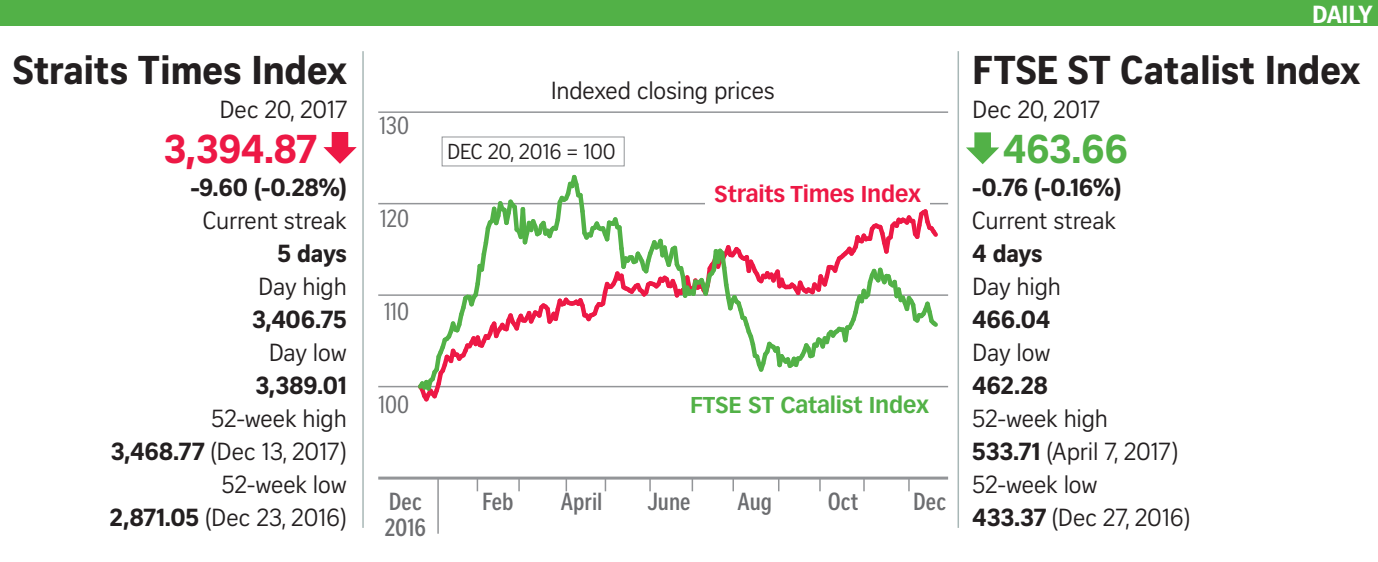
<style>
.page{position:relative;width:1378px;height:562px;background:#fff}
.page>*{position:absolute;margin:0;border:0;box-sizing:border-box;transform-origin:0 0}
.t1{font:700 39px "Curator Serp Text";letter-spacing:-.01em;color:#231f20}
.t2{font:700 39px "Curator Serp Text";color:#ed1845}
.t3{font:700 39px "Curator Serp Text";color:#52b147}
.t4{font:24px/33px "Curator Serp Text";letter-spacing:-.01em;color:#231f20;text-align:right}
.t5{font:700 24px "Curator Serp Text";letter-spacing:-.01em;color:#231f20}
.t6{font:700 24px/25.5px "Curator Head Cond ST Semi";color:#6c6d70}
.t7{font:24px "Curator Head Cond ST Regular";color:#6c6d70}
.t8{font:700 24px "Curator Serp Text";letter-spacing:-.02em;color:#fff}
.t9{font:700 22.5px "Vectora LH";letter-spacing:-.01em;color:#52b147}
.t10{font:700 22.5px "Vectora LH";letter-spacing:-.01em;color:#ed1845}
.t11{font:21px "Curator Serp Text";letter-spacing:-.01em;color:#231f20}
.s1{font-weight:700}
</style>
<div class="page">
<div style="left:0;top:0;width:1378px;height:26px;background:#52b147"></div>
<svg style="left:966px;top:132px;width:33px;height:32px"></svg>
<svg style="left:323px;top:132px;width:34px;height:32px"></svg>
<div style="left:442px;top:136px;width:182px;height:30px;background:#fff;border:1px solid #939598"></div>
<hr style="left:362px;top:51px;width:2px;height:476px;background:#a8b7b6">
<hr style="left:957px;top:51px;width:2px;height:476px;background:#a8b7b6">
<hr style="left:378px;top:476px;width:570px;height:3px;background:#939598">
<hr style="left:378px;top:385px;width:570px;height:2px;background:#939598">
<hr style="left:378px;top:294px;width:570px;height:1px;background:#939598">
<hr style="left:378px;top:203px;width:570px;height:1px;background:#939598">
<hr style="left:378px;top:111px;width:570px;height:2px;background:#939598">
<svg style="left:414px;top:174px;width:528px;height:228px"></svg>
<svg style="left:778px;top:479px;width:1px;height:12px"></svg>
<svg style="left:819px;top:479px;width:2px;height:12px"></svg>
<svg style="left:863px;top:479px;width:2px;height:12px"></svg>
<svg style="left:908px;top:479px;width:1px;height:12px"></svg>
<hr style="left:437px;top:478px;width:2px;height:55px;background:#939598">
<svg style="left:477px;top:479px;width:1px;height:12px"></svg>
<svg style="left:518px;top:479px;width:2px;height:12px"></svg>
<svg style="left:565px;top:479px;width:2px;height:12px"></svg>
<svg style="left:605px;top:479px;width:1px;height:12px"></svg>
<svg style="left:649px;top:479px;width:2px;height:12px"></svg>
<svg style="left:691px;top:479px;width:2px;height:12px"></svg>
<svg style="left:732px;top:479px;width:2px;height:12px"></svg>
<div style="left:705px;top:178px;width:224px;height:27px;background:#fff"></div>
<h1 class="t1" style="left:13px;top:47px;width:335px">Straits Times Index</h1>
<p class="t4" style="left:219px;top:92px;width:129px">Dec 20, 2017</p>
<h1 class="t2" style="left:164px;top:125px;width:154px">3,394.87</h1>
<p class="t5" style="left:190px;top:172px;width:158px">-9.60 (-0.28%)</p>
<p class="t4" style="left:203px;top:203px;width:145px">Current streak</p>
<p class="t5" style="left:277px;top:238px;width:71px">5 days</p>
<p class="t4" style="left:258px;top:269px;width:90px">Day high</p>
<p class="t5" style="left:252px;top:304px;width:96px">3,406.75</p>
<p class="t4" style="left:269px;top:335px;width:80px">Day low</p>
<p class="t5" style="left:256px;top:370px;width:93px">3,389.01</p>
<p class="t4" style="left:110px;top:401px;width:239px">52-week high<br><span class="s1">3,468.77</span> (Dec 13, 2017)<br>52-week low<br><span class="s1">2,871.05</span> (Dec 23, 2016)</p>
<p class="t7" style="left:379px;top:112px;width:31px">130</p>
<p class="t7" style="left:380px;top:205px;width:30px">120</p>
<p class="t7" style="left:384px;top:298px;width:26px">110</p>
<p class="t7" style="left:379px;top:391px;width:32px">100</p>
<p class="t4" style="left:551px;top:74px;width:226px">Indexed closing prices</p>
<p class="t11" style="left:447px;top:139px;width:170px">DEC 20, 2016 = 100</p>
<p class="t10" style="left:714px;top:180px;width:208px">Straits Times Index</p>
<p class="t9" style="left:690px;top:391px;width:241px">FTSE ST Catalist Index</p>
<p class="t6" style="left:385px;top:489px;width:43px">Dec<br>2016</p>
<p class="t6" style="left:482px;top:489px;width:33px">Feb</p>
<p class="t6" style="left:561px;top:489px;width:43px">April</p>
<p class="t6" style="left:647px;top:489px;width:45px">June</p>
<p class="t6" style="left:737px;top:489px;width:36px">Aug</p>
<p class="t6" style="left:828px;top:489px;width:32px">Oct</p>
<p class="t6" style="left:913px;top:489px;width:35px">Dec</p>
<p class="t8" style="left:1312px;top:0;width:62px">DAILY</p>
<h1 class="t1" style="left:972px;top:47px;width:389px">FTSE ST Catalist Index</h1>
<p class="t4" style="left:972px;top:92px;width:129px">Dec 20, 2017</p>
<h1 class="t3" style="left:1003px;top:125px;width:127px">463.66</h1>
<p class="t5" style="left:972px;top:172px;width:150px">-0.76 (-0.16%)</p>
<p class="t4" style="left:972px;top:203px;width:145px">Current streak</p>
<p class="t5" style="left:972px;top:238px;width:72px">4 days</p>
<p class="t4" style="left:972px;top:269px;width:90px">Day high</p>
<p class="t5" style="left:972px;top:304px;width:80px">466.04</p>
<p class="t4" style="left:972px;top:335px;width:80px">Day low</p>
<p class="t5" style="left:972px;top:370px;width:77px">462.28</p>
<p class="t4" style="left:972px;top:401px;width:220px;text-align:left">52-week high<br><span class="s1">533.71</span> (April 7, 2017)<br>52-week low<br><span class="s1">433.37</span> (Dec 27, 2016)</p>
</div>
